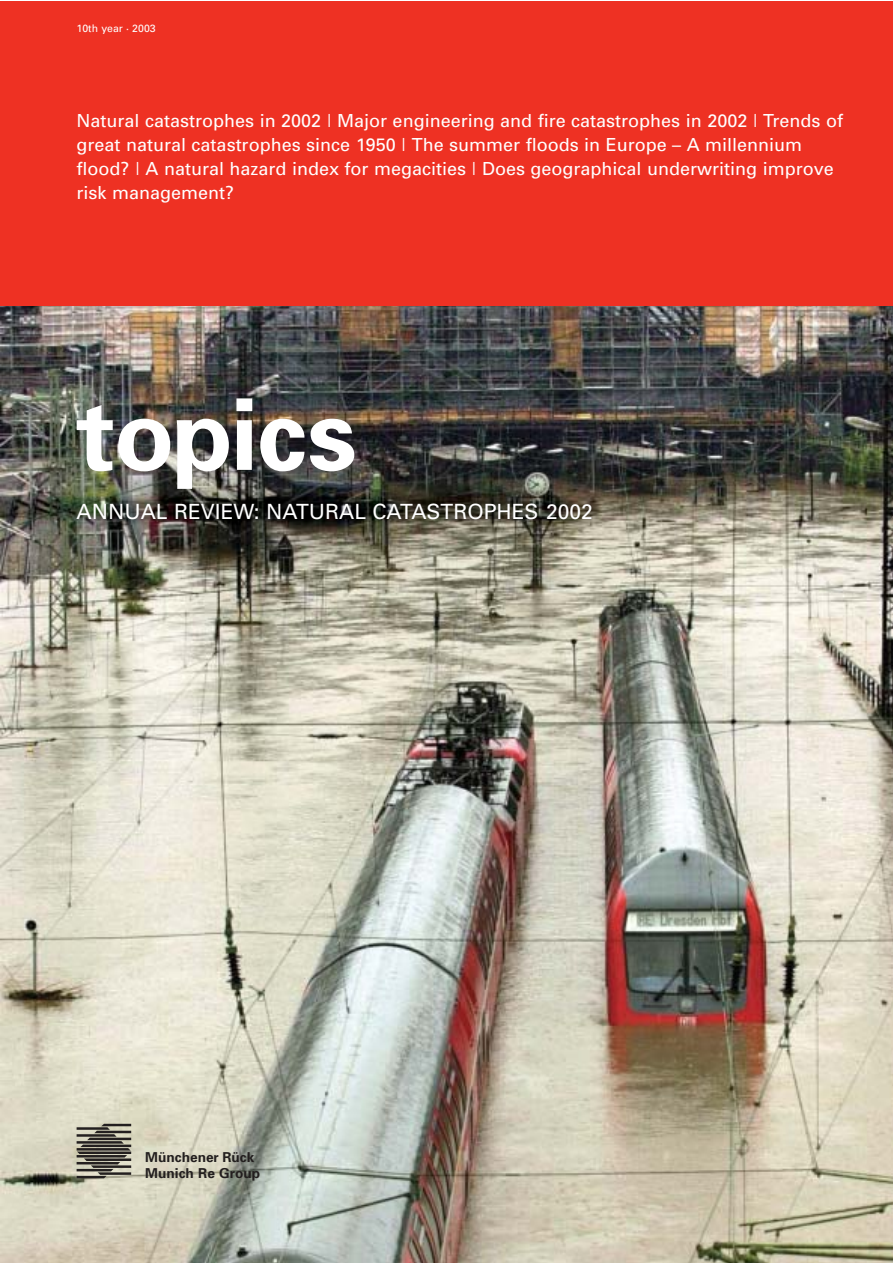
<style>
.page{position:relative;width:893px;height:1263px;background:#fff}
.page>*{position:absolute;margin:0;border:0;box-sizing:border-box;transform-origin:0 0}
.t1{font:700 99px "Univers";letter-spacing:-.01em;color:#fff}
.t2{font:55.5px "MR Logo";color:#231f1f}
.t3{font:21px "Univers";color:#fff}
.t4{font:18px/24px "Univers";color:#fff}
.t5{font:700 13.65px/16.4px "Univers";color:#231f1f}
.t6{font:10.5px "Univers";color:#fff}
.s1{font-weight:300}
</style>
<div class="page">
<div style="left:0;top:2px;width:892px;height:1261px;background:#ee3123"></div>
<img style="left:0;top:307px;width:892px;height:956px">
<p class="t6" style="left:77px;top:25px;width:81px">10th year · 2003</p>
<p class="t4" style="left:77px;top:110px;width:768px">Natural catastrophes in 2002 <span class="s1">I</span> Major engineering and fire catastrophes in 2002 <span class="s1">I</span> Trends of great natural catastrophes since 1950 <span class="s1">I</span> The summer floods in Europe – A millennium flood? <span class="s1">I</span> A natural hazard index for megacities <span class="s1">I</span> Does geographical underwriting improve risk management?</p>
<h1 class="t1" style="left:77px;top:398px;width:281px">topics</h1>
<p class="t3" style="left:77px;top:504px;width:518px">ANNUAL REVIEW: NATURAL CATASTROPHES 2002</p>
<h2 class="t2" style="left:76px;top:1127px;width:56px">M</h2>
<p class="t5" style="left:145px;top:1150px;width:116px">Münchener Rück<br>Munich Re Group</p>
</div>
